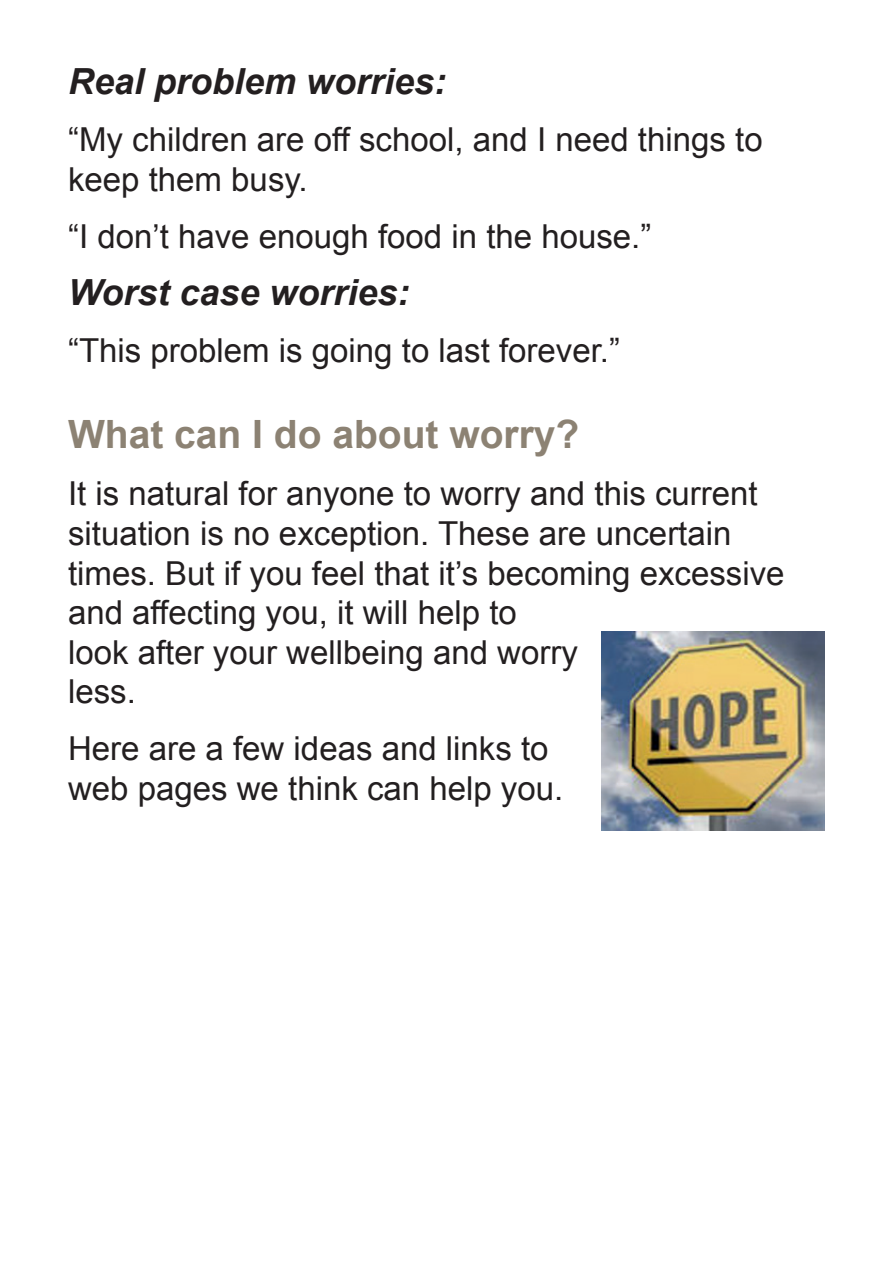
<style>
.page{position:relative;width:893px;height:1263px;background:#fff}
.page>*{position:absolute;margin:0;border:0;box-sizing:border-box;transform-origin:0 0}
.t1{font:700 39px "Arial";color:#8c8273}
.t2{font:italic 700 36px "Arial";color:#231f20}
.t3{font:33px/39.6px "Arial";color:#231f20}
</style>
<div class="page">
<img style="left:601px;top:631px;width:224px;height:199px">
<p class="t2" style="left:68px;top:58px;width:380px">Real problem worries:</p>
<p class="t3" style="left:68px;top:120px;width:696px">“My children are off school, and I need things to keep them busy.</p>
<p class="t3" style="left:68px;top:217px;width:585px">“I don’t have enough food in the house.”</p>
<p class="t2" style="left:68px;top:269px;width:343px">Worst case worries:</p>
<p class="t3" style="left:68px;top:331px;width:554px">“This problem is going to last forever.”</p>
<p class="t1" style="left:68px;top:409px;width:513px">What can I do about worry?</p>
<p class="t3" style="left:68px;top:474px;width:718px">It is natural for anyone to worry and this current situation is no exception. These are uncertain times. But if you feel that it’s becoming excessive and affecting you, it will help to<br>look after your wellbeing and worry<br>less.</p>
<p class="t3" style="left:68px;top:729px;width:497px">Here are a few ideas and links to web pages we think can help you.</p>
</div>
